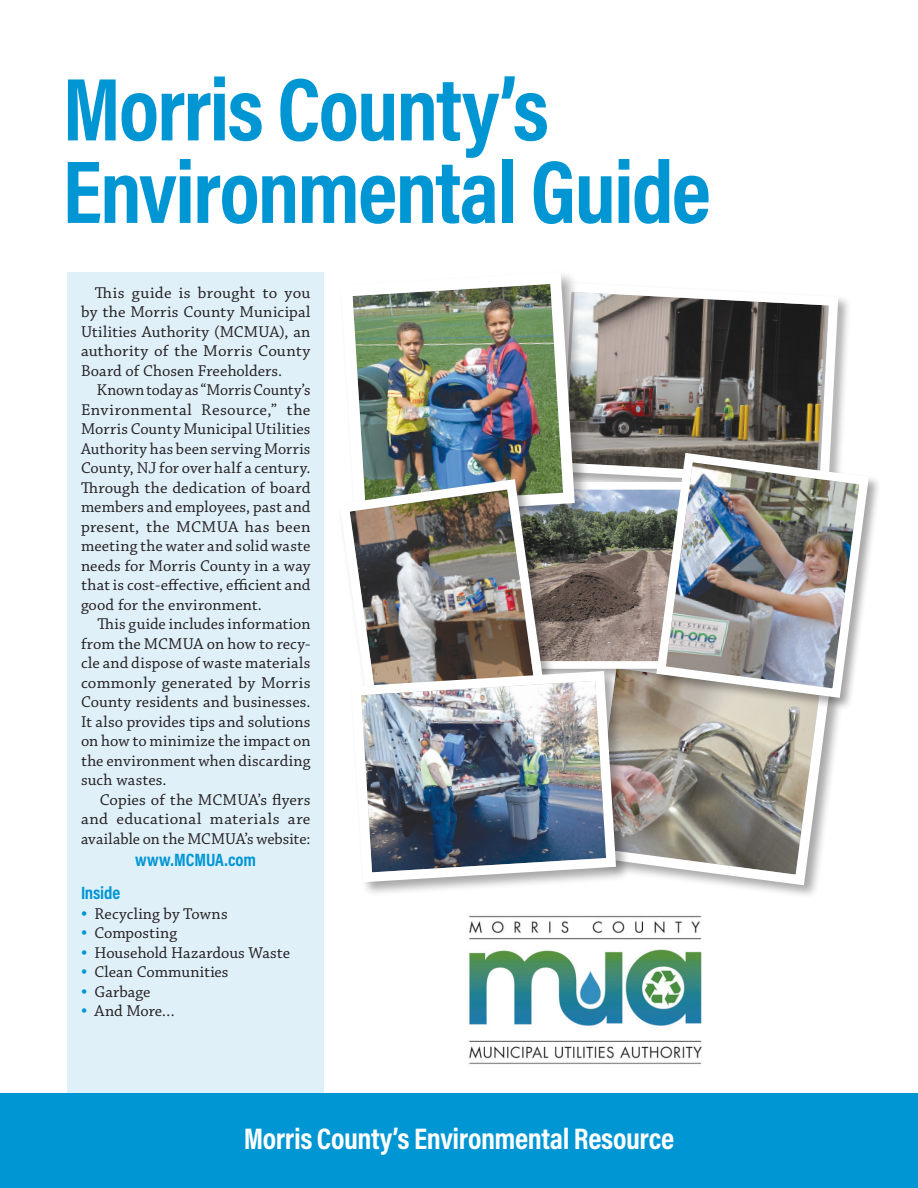
<style>
.page{position:relative;width:918px;height:1188px;background:#fff}
.page>*{position:absolute;margin:0;border:0;box-sizing:border-box;transform-origin:0 0}
.t1{font:700 90px/82.5px "Acumin Pro Cond";letter-spacing:-.025em;color:#0096d4}
.t2{font:700 30px "Acumin Pro Cond";letter-spacing:-.015em;color:#fff}
.t3{font:700 18px "Acumin Pro Cond";letter-spacing:-.005em;color:#0096d4}
.t4{font:16.5px/19.5px "Chaparral Pro";letter-spacing:.005em;color:#231f20;text-align:justify}
</style>
<div class="page">
<div style="left:68px;top:272px;width:256px;height:822px;background:#e0f0f9"></div>
<svg style="left:630px;top:681px;width:205px;height:210px"></svg>
<div style="left:0;top:1094px;width:918px;height:94px;background:#0096d4"></div>
<div style="left:551px;top:281px;width:301px;height:218px;background:#231f20;opacity:.4"></div>
<svg style="left:592px;top:281px;width:251px;height:197px;background:#7f7974"></svg>
<svg style="left:558px;top:478px;width:94px;height:195px;background:#847e78"></svg>
<img style="left:469px;top:915px;width:233px;height:150px">
<div style="left:338px;top:270px;width:254px;height:264px;background:#231f20;opacity:.4"></div>
<img style="left:338px;top:270px;width:243px;height:252px">
<div style="left:655px;top:451px;width:227px;height:260px;background:#231f20;opacity:.4"></div>
<img style="left:652px;top:448px;width:222px;height:255px">
<div style="left:338px;top:477px;width:220px;height:247px;background:#231f20;opacity:.4"></div>
<img style="left:338px;top:474px;width:211px;height:241px">
<div style="left:349px;top:669px;width:281px;height:228px;background:#231f20;opacity:.4"></div>
<img style="left:346px;top:666px;width:275px;height:221px">
<h1 class="t1" style="left:62px;top:66px;width:650px">Morris County’s<br>Environmental Guide</h1>
<p class="t4" style="left:81px;top:284px;width:231px;text-indent:14px">This guide is brought to you by the Morris County Municipal Utilities Authority (MCMUA), an authority of the Morris County Board of Chosen Freeholders.</p>
<p class="t4" style="left:81px;top:381px;width:231px;text-indent:16px">Known today as “Morris County’s Environmental Resource,” the Morris County Municipal Utilities Authority has been serving Morris County, NJ for over half a century.<br>Through the dedication of board members and employees, past and present, the MCMUA has been meeting the water and solid waste needs for Morris County in a way that is cost-effective, efficient and good for the environment.</p>
<p class="t4" style="left:81px;top:615px;width:231px;text-indent:17px">This guide includes information from the MCMUA on how to recy&shy;cle and dispose of waste materials commonly generated by Morris County residents and businesses.<br>It also provides tips and solutions on how to minimize the impact on the environment when discarding such wastes.</p>
<p class="t4" style="left:81px;top:791px;width:231px;text-indent:19px">Copies of the MCMUA’s flyers and educational materials are available on the MCMUA’s website:</p>
<p class="t3" style="left:135px;top:848px;width:122px">www.MCMUA.com</p>
<p class="t3" style="left:81px;top:881px;width:41px">Inside</p>
<p class="t4" style="left:94px;top:905px;width:197px;text-align:left">Recycling by Towns<br>Composting<br>Household Hazardous Waste<br>Clean Communities<br>Garbage<br>And More…</p>
<h2 class="t2" style="left:244px;top:1119px;width:432px">Morris County’s Environmental Resource</h2>
</div>
